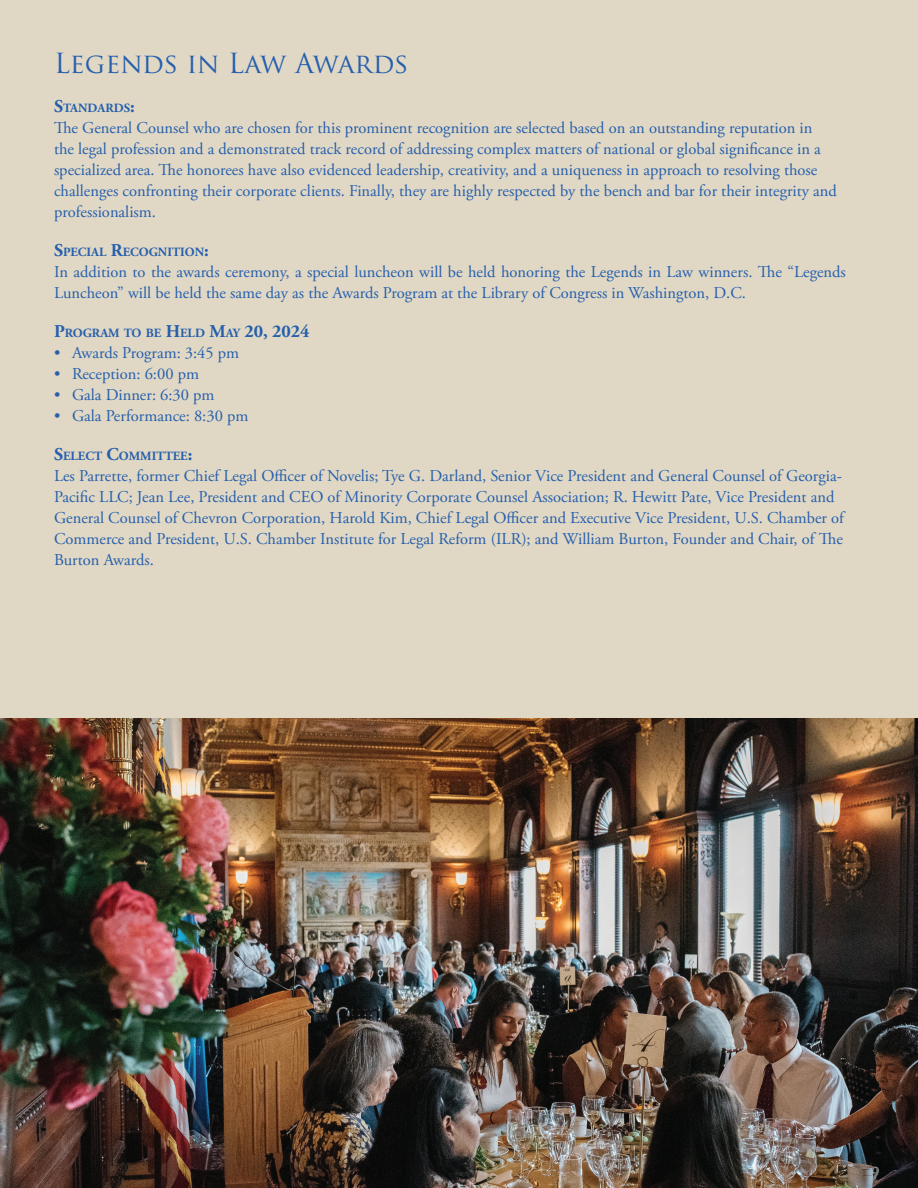
<style>
.page{position:relative;width:918px;height:1188px;background:#fff}
.page>*{position:absolute;margin:0;border:0;box-sizing:border-box;transform-origin:0 0}
.t1{font:27px "Trajan Pro";color:#265fac}
.t2{font:16.5px/21px "Adobe Garamond Pro";color:#265fac}
.t3{font:700 12.6px "Adobe Garamond Pro";color:#265fac}
.s1{font-size:18px}
</style>
<div class="page">
<div style="left:0;top:0;width:918px;height:718px;background:#e0d8c5"></div>
<img style="left:0;top:718px;width:918px;height:470px">
<h1 class="t1" style="left:54px;top:46px;width:356px">Legends in Law Awards</h1>
<p class="t3" style="left:54px;top:101px;width:82px"><span class="s1">S</span>TANDARDS<span class="s1">:</span></p>
<p class="t2" style="left:54px;top:118px;width:784px">The General Counsel who are chosen for this prominent recognition are selected based on an outstanding reputation in<br>the legal profession and a demonstrated track record of addressing complex matters of national or global significance in a specialized area. The honorees have also evidenced leadership, creativity, and a uniqueness in approach to resolving those challenges confronting their corporate clients. Finally, they are highly respected by the bench and bar for their integrity and professionalism.</p>
<p class="t3" style="left:54px;top:245px;width:156px"><span class="s1">S</span>PECIAL <span class="s1">R</span>ECOGNITION<span class="s1">:</span></p>
<p class="t2" style="left:54px;top:262px;width:793px">In addition to the awards ceremony, a special luncheon will be held honoring the Legends in Law winners. The “Legends<br>Luncheon” will be held the same day as the Awards Program at the Library of Congress in Washington, D.C.</p>
<p class="t3" style="left:54px;top:326px;width:257px"><span class="s1">P</span>ROGRAM TO BE <span class="s1">H</span>ELD <span class="s1">M</span>AY <span class="s1">20, 2024</span></p>
<p class="t2" style="left:54px;top:343px;width:187px">• Awards Program: 3:45 pm</p>
<p class="t2" style="left:54px;top:364px;width:147px">• Reception: 6:00 pm</p>
<p class="t2" style="left:54px;top:385px;width:162px">• Gala Dinner: 6:30 pm</p>
<p class="t2" style="left:54px;top:406px;width:198px">• Gala Performance: 8:30 pm  </p>
<p class="t3" style="left:54px;top:449px;width:140px"><span class="s1">S</span>ELECT <span class="s1">C</span>OMMITTEE<span class="s1">:</span></p>
<p class="t2" style="left:54px;top:466px;width:792px">Les Parrette, former Chief Legal Officer of Novelis; Tye G. Darland, Senior Vice President and General Counsel of Georgia-Pacific LLC; Jean Lee, President and CEO of Minority Corporate Counsel Association; R. Hewitt Pate, Vice President and General Counsel of Chevron Corporation, Harold Kim, Chief Legal Officer and Executive Vice President, U.S. Chamber of Commerce and President, U.S. Chamber Institute for Legal Reform (ILR); and William Burton, Founder and Chair, of The Burton Awards.</p>
</div>
